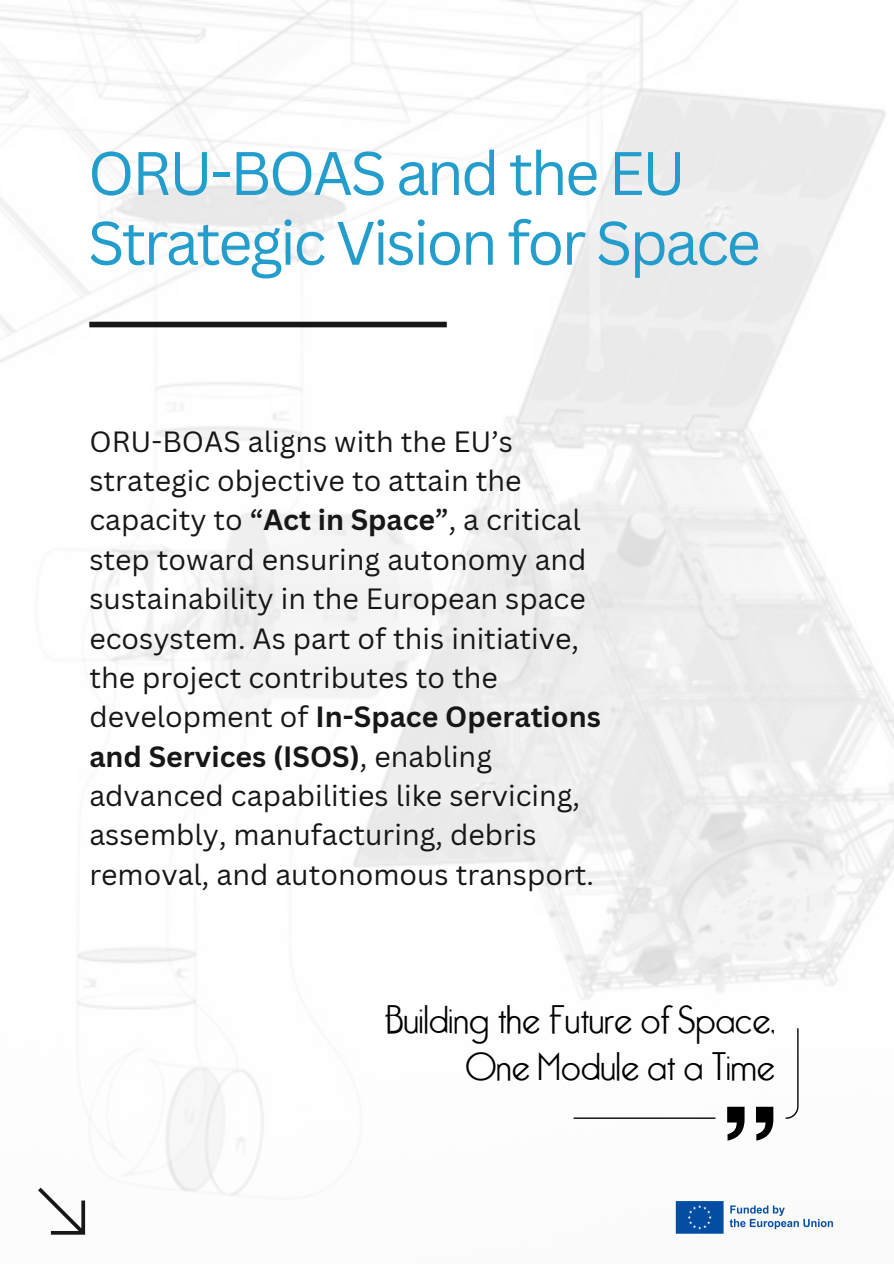
<style>
.page{position:relative;width:894px;height:1264px;background:#fff}
.page>*{position:absolute;margin:0;border:0;box-sizing:border-box;transform-origin:0 0}
.t1{font:60px/69.8px "Canva Sans";letter-spacing:-.045em;color:#239dcc}
.t2{font:300 40.5px/47.2px "Capone";color:#000;text-align:right}
.t3{font:28.5px/39.3px "Canva Sans";color:#171717}
.s1{font-weight:500}
.s2{font-weight:700}
</style>
<div class="page">
<img style="left:0;top:0;width:893px;height:1235px">
<div style="left:89px;top:322px;width:357px;height:5px;background:#171717"></div>
<hr style="left:573px;top:1117px;width:142px;height:1px;background:#000">
<svg style="left:785px;top:1028px;width:13px;height:90px"></svg>
<svg style="left:727px;top:1106px;width:46px;height:34px"></svg>
<svg style="left:38px;top:1187px;width:47px;height:47px"></svg>
<img style="left:670px;top:1199px;width:171px;height:36px">
<p class="t1" style="left:88px;top:137px;width:674px">ORU-BOAS and the EU<br>Strategic Vision for Space</p>
<h1 class="t3" style="left:89px;top:421px;width:513px">ORU-BOAS aligns with the EU’s strategic objective to attain the capacity to <span class="s1">“</span><span class="s2">Act in Space</span><span class="s1">”</span>, a critical step toward ensuring autonomy and sustainability in the European space ecosystem. As part of this initiative, the project contributes to the development of <span class="s2">In-Space Operations and Services (ISOS)</span>, enabling advanced capabilities like servicing, assembly, manufacturing, debris removal, and autonomous transport.</h1>
<p class="t2" style="left:385px;top:997px;width:392px">Building the Future of Space,<br>One Module at a Time</p>
</div>
